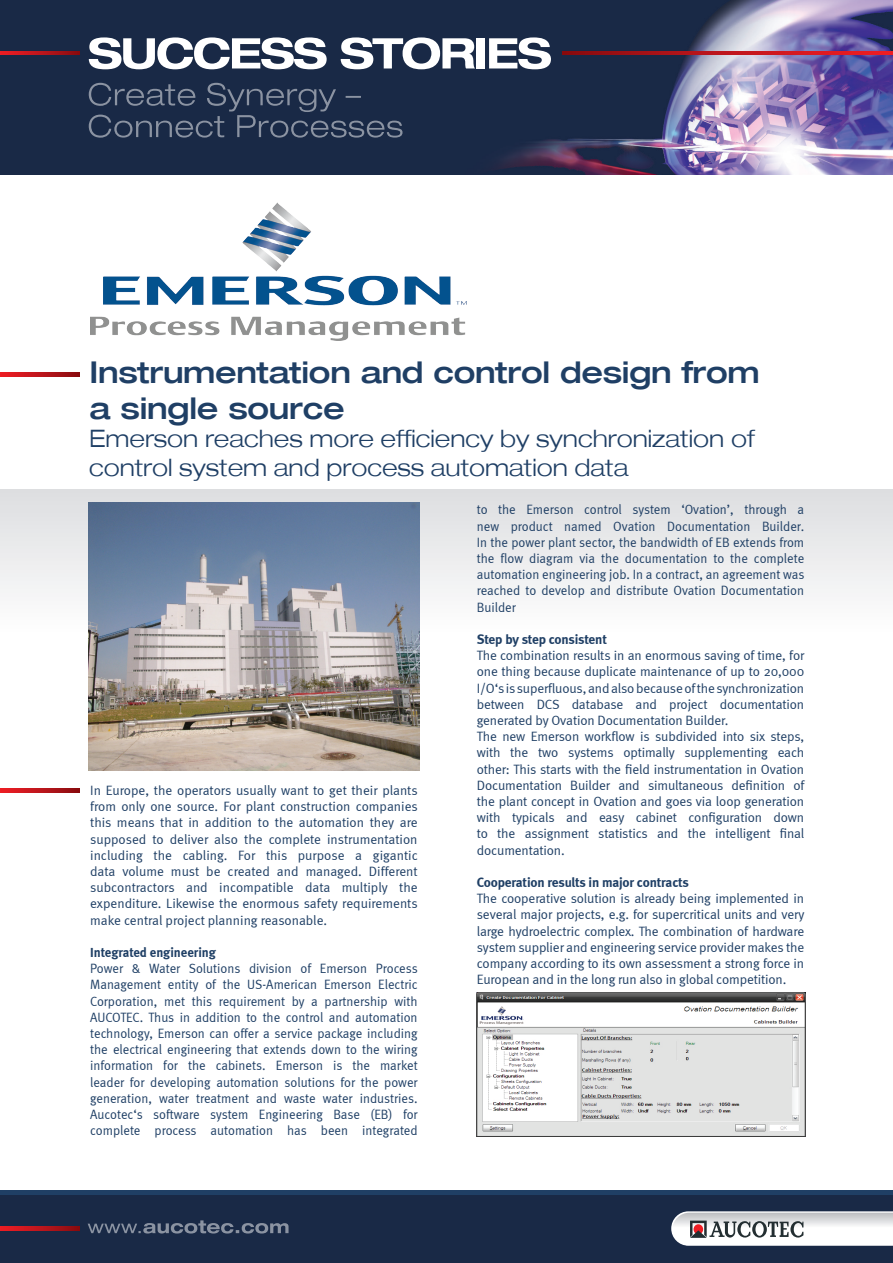
<style>
.page{position:relative;width:893px;height:1263px;background:#fff}
.page>*{position:absolute;margin:0;border:0;box-sizing:border-box;transform-origin:0 0}
.t1{font:500 expanded 30px/36px "Helvetica Neue LT";letter-spacing:-.01em;color:#1f3f65}
.t2{font:300 expanded 24px/28.8px "Helvetica Neue LT";color:#1f3f65}
.t3{font:13.5px/16.2px "Meta Normal";letter-spacing:-.01em;color:#1f3f65;text-align:justify}
.t4{font:13.5px/16.2px "Meta Normal";letter-spacing:-.01em;color:#1f3f65;text-align:justify;scale:.95 1}
.t5{font:700 13.5px "Meta";letter-spacing:-.01em;color:#1f3f65}
.t6{font:700 13.5px "Meta";letter-spacing:-.01em;color:#1f3f65;scale:.95 1}
</style>
<div class="page">
<img style="left:0;top:0;width:893px;height:174px">
<div style="left:0;top:1191px;width:893px;height:72px;background:#192946"></div>
<hr style="left:0;top:1191px;width:893px;height:4px;background:#1f3f65">
<svg style="left:671px;top:1211px;width:222px;height:35px;background:#d3d3d5"></svg>
<svg style="left:91px;top:1233px;width:49px;height:1px"></svg>
<svg style="left:145px;top:1233px;width:143px;height:1px"></svg>
<svg style="left:88px;top:1220px;width:201px;height:13px"></svg>
<svg style="left:89px;top:83px;width:313px;height:55px;background:#2c3b55"></svg>
<svg style="left:89px;top:37px;width:238px;height:32px"></svg>
<svg style="left:341px;top:37px;width:134px;height:32px"></svg>
<div style="left:477px;top:38px;width:8px;height:30px;background:#fff"></div>
<svg style="left:489px;top:37px;width:62px;height:32px"></svg>
<svg style="left:562px;top:51px;width:331px;height:4px"></svg>
<svg style="left:0;top:51px;width:79px;height:4px"></svg>
<div style="left:0;top:489px;width:893px;height:167px;background:linear-gradient(to bottom,#dddee0,#fff)"></div>
<svg style="left:0;top:1226px;width:79px;height:4px"></svg>
<svg style="left:0;top:373px;width:79px;height:3px"></svg>
<svg style="left:0;top:789px;width:79px;height:4px"></svg>
<img style="left:90px;top:202px;width:377px;height:139px">
<img style="left:89px;top:503px;width:330px;height:267px">
<img style="left:477px;top:992px;width:328px;height:145px">
<h1 class="t1" style="left:90px;top:353px;width:672px">Instrumentation and control design from a single source</h1>
<h2 class="t2" style="left:89px;top:424px;width:667px">Emerson reaches more efficiency by synchronization of control system and process automation data</h2>
<p class="t4" style="left:477px;top:501px;width:346px">to the Emerson control system ‘Ovation’, through a new product named Ovation Documentation Builder.<br>In the power plant sector, the bandwidth of EB extends from the flow diagram via the documentation to the complete automation engineering job. In a contract, an agreement was reached to develop and distribute Ovation Documentation Builder</p>
<p class="t5" style="left:477px;top:631px;width:132px">Step by step consistent</p>
<p class="t3" style="left:477px;top:647px;width:329px;text-align:left">The combination results in an enormous saving of time, for one thing because duplicate maintenance of up to 20,000<br>I/O‘s is superfluous, and also because of the synchronization between DCS database and project documentation generated by Ovation Documentation Builder.<br>The new Emerson workflow is subdivided into six steps, with the two systems optimally supplementing each other: This starts with the field instrumentation in Ovation Documentation Builder and simultaneous definition of the plant concept in Ovation and goes via loop generation with typicals and easy cabinet configuration down to the assignment statistics and the intelligent final documentation.</p>
<p class="t5" style="left:477px;top:874px;width:214px">Cooperation results in major contracts</p>
<p class="t3" style="left:477px;top:890px;width:329px">The cooperative solution is already being implemented in several major projects, e.g. for supercritical units and very large hydroelectric complex. The combination of hardware system supplier and engineering service provider makes the company according to its own assessment a strong force in European and in the long run also in global competition.</p>
<p class="t3" style="left:90px;top:782px;width:329px">In Europe, the operators usually want to get their plants from only one source. For plant construction companies this means that in addition to the automation they are supposed to deliver also the complete instrumentation including the cabling. For this purpose a gigantic data volume must be created and managed. Different subcontractors and incompatible data multiply the expenditure. Likewise the enormous safety requirements make central project planning reasonable.</p>
<p class="t6" style="left:90px;top:944px;width:134px">Integrated engineering</p>
<p class="t4" style="left:90px;top:960px;width:346px">Power &amp; Water Solutions division of Emerson Process Management entity of the US-American Emerson Electric Corporation, met this requirement by a partnership with AUCOTEC. Thus in addition to the control and automation technology, Emerson can offer a service package including the electrical engineering that extends down to the wiring information for the cabinets. Emerson is the market leader for developing automation solutions for the power generation, water treatment and waste water industries.<br>Aucotec‘s software system Engineering Base (EB) for complete process automation has been integrated</p>
</div>
